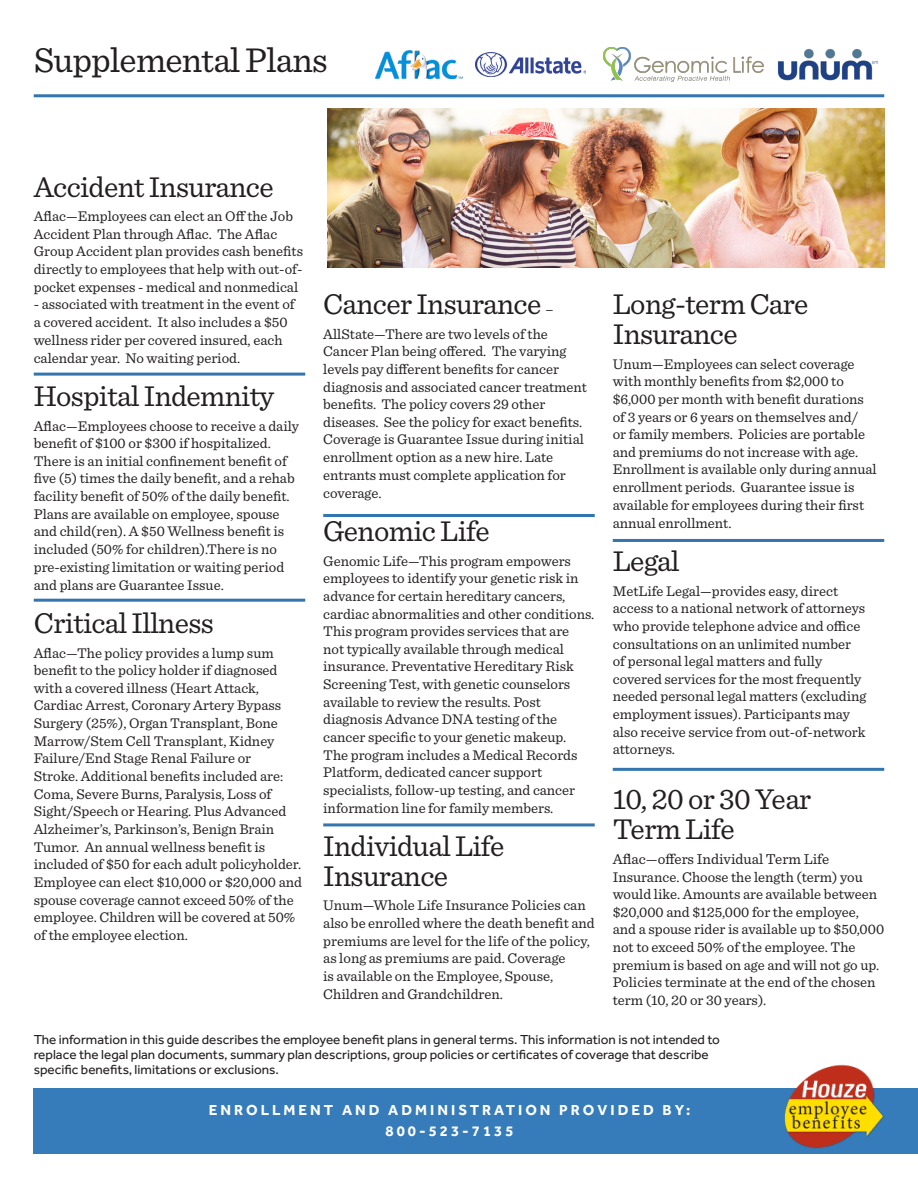
<style>
.page{position:relative;width:918px;height:1188px;background:#fff}
.page>*{position:absolute;margin:0;border:0;box-sizing:border-box;transform-origin:0 0}
.t1{font:36px "Sentinel";letter-spacing:-.02em;color:#231f20}
.t2{font:30px/30px "Sentinel";letter-spacing:-.02em;color:#231f20}
.t3{font:700 15px "Effra";letter-spacing:.2em;color:#fff}
.t4{font:15px "Sentinel";color:#231f20}
.t5{font:14.7px/17.7px "Sentinel";color:#231f20}
.t6{font:13.5px/15px "Effra";color:#231f20}
.s1{font-size:15px}
</style>
<div class="page">
<img style="left:475px;top:53px;width:110px;height:24px">
<img style="left:327px;top:108px;width:557px;height:160px">
<hr style="left:34px;top:94px;width:850px;height:3px;background:#3275af">
<img style="left:376px;top:50px;width:87px;height:29px">
<img style="left:604px;top:47px;width:159px;height:35px">
<div style="left:34px;top:1089px;width:884px;height:65px;background:#367cba"></div>
<img style="left:777px;top:48px;width:102px;height:33px">
<hr style="left:34px;top:373px;width:271px;height:3px;background:#3275af">
<hr style="left:34px;top:599px;width:271px;height:3px;background:#3275af">
<hr style="left:323px;top:823px;width:272px;height:3px;background:#3275af">
<hr style="left:323px;top:514px;width:272px;height:3px;background:#3275af">
<hr style="left:613px;top:539px;width:271px;height:3px;background:#3275af">
<hr style="left:613px;top:768px;width:271px;height:3px;background:#3275af">
<img style="left:782px;top:1065px;width:102px;height:84px">
<p class="t1" style="left:34px;top:33px;width:296px">Supplemental Plans</p>
<p class="t2" style="left:34px;top:170px;width:241px">Accident Insurance</p>
<p class="t5" style="left:34px;top:207px;width:271px">Aflac—Employees can elect an Off the Job Accident Plan through Aflac. The Aflac Group Accident plan provides cash benefits directly to employees that help with out-of&shy;pocket expenses - medical and nonmedical</p>
<p class="t5" style="left:34px;top:295px;width:263px">- associated with treatment in the event of a covered accident. It also includes a $50 wellness rider per covered insured, each calendar year. No waiting period.</p>
<p class="t2" style="left:34px;top:379px;width:242px">Hospital Indemnity</p>
<p class="t5" style="left:34px;top:416px;width:267px">Aflac—Employees choose to receive a daily benefit of $100 or $300 if hospitalized.<br>There is an initial confinement benefit of five (5) times the daily benefit, and a rehab facility benefit of 50% of the daily benefit.<br>Plans are available on employee, spouse and child(ren). A $50 Wellness benefit is included (50% for children).There is no pre-existing limitation or waiting period and plans are Guarantee Issue.</p>
<p class="t2" style="left:34px;top:606px;width:181px">Critical Illness</p>
<p class="t5" style="left:34px;top:643px;width:270px">Aflac—The policy provides a lump sum benefit to the policy holder if diagnosed with a covered illness (Heart Attack, Cardiac Arrest, Coronary Artery Bypass Surgery (25%), Organ Transplant, Bone Marrow/Stem Cell Transplant, Kidney Failure/End Stage Renal Failure or<br>Stroke. Additional benefits included are:<br>Coma, Severe Burns, Paralysis, Loss of Sight/Speech or Hearing. Plus Advanced Alzheimer’s, Parkinson’s, Benign Brain Tumor. An annual wellness benefit is included of $50 for each adult policyholder.<br>Employee can elect $10,000 or $20,000 and spouse coverage cannot exceed 50% of the employee. Children will be covered at 50% of the employee election.</p>
<p class="t2" style="left:323px;top:287px;width:232px">Cancer Insurance <span class="s1">–</span></p>
<p class="t5" style="left:323px;top:324px;width:265px">AllState—There are two levels of the Cancer Plan being offered. The varying levels pay different benefits for cancer diagnosis and associated cancer treatment benefits. The policy covers 29 other diseases. See the policy for exact benefits.<br>Coverage is Guarantee Issue during initial enrollment option as a new hire. Late entrants must complete application for coverage.</p>
<p class="t2" style="left:323px;top:514px;width:168px">Genomic Life</p>
<p class="t5" style="left:323px;top:551px;width:273px">Genomic Life—This program empowers employees to identify your genetic risk in advance for certain hereditary cancers, cardiac abnormalities and other conditions.<br>This program provides services that are<br>not typically available through medical insurance. Preventative Hereditary Risk Screening Test, with genetic counselors available to review the results. Post diagnosis Advance DNA testing of the cancer specific to your genetic makeup.<br>The program includes a Medical Records Platform, dedicated cancer support specialists, follow-up testing, and cancer information line for family members.</p>
<p class="t2" style="left:323px;top:829px;width:183px">Individual Life<br>Insurance</p>
<p class="t5" style="left:323px;top:896px;width:273px">Unum—Whole Life Insurance Policies can also be enrolled where the death benefit and premiums are level for the life of the policy, as long as premiums are paid. Coverage<br>is available on the Employee, Spouse, Children and Grandchildren.</p>
<p class="t2" style="left:613px;top:287px;width:197px">Long-term Care<br>Insurance</p>
<p class="t5" style="left:613px;top:354px;width:266px">Unum—Employees can select coverage with monthly benefits from $2,000 to $6,000 per month with benefit durations of 3 years or 6 years on themselves and/<br>or family members. Policies are portable and premiums do not increase with age.<br>Enrollment is available only during annual enrollment periods. Guarantee issue is available for employees during their first annual enrollment.</p>
<p class="t2" style="left:613px;top:544px;width:68px">Legal</p>
<p class="t5" style="left:613px;top:581px;width:255px">MetLife Legal—provides easy, direct access to a national network of attorneys who provide telephone advice and office consultations on an unlimited number of personal legal matters and fully covered services for the most frequently needed personal legal matters (excluding employment issues). Participants may also receive service from out-of-network attorneys.</p>
<p class="t2" style="left:613px;top:782px;width:200px">10, 20 or 30 Year</p>
<p class="t2" style="left:613px;top:812px;width:123px">Term Life</p>
<p class="t4" style="left:613px;top:848px;width:218px">Aflac—offers Individual Term Life</p>
<p class="t5" style="left:613px;top:867px;width:273px">Insurance. Choose the length (term) you would like. Amounts are available between $20,000 and $125,000 for the employee, and a spouse rider is available up to $50,000 not to exceed 50% of the employee. The premium is based on age and will not go up.<br>Policies terminate at the end of the chosen term (10, 20 or 30 years).</p>
<p class="t6" style="left:34px;top:1032px;width:688px">The information in this guide describes the employee benefit plans in general terms. This information is not intended to replace the legal plan documents, summary plan descriptions, group policies or certificates of coverage that describe specific benefits, limitations or exclusions.</p>
<p class="t3" style="left:209px;top:1101px;width:483px">ENROLLMENT AND ADMINISTRATION PROVIDED BY:</p>
<p class="t3" style="left:386px;top:1122px;width:130px">800-523-7135</p>
</div>
